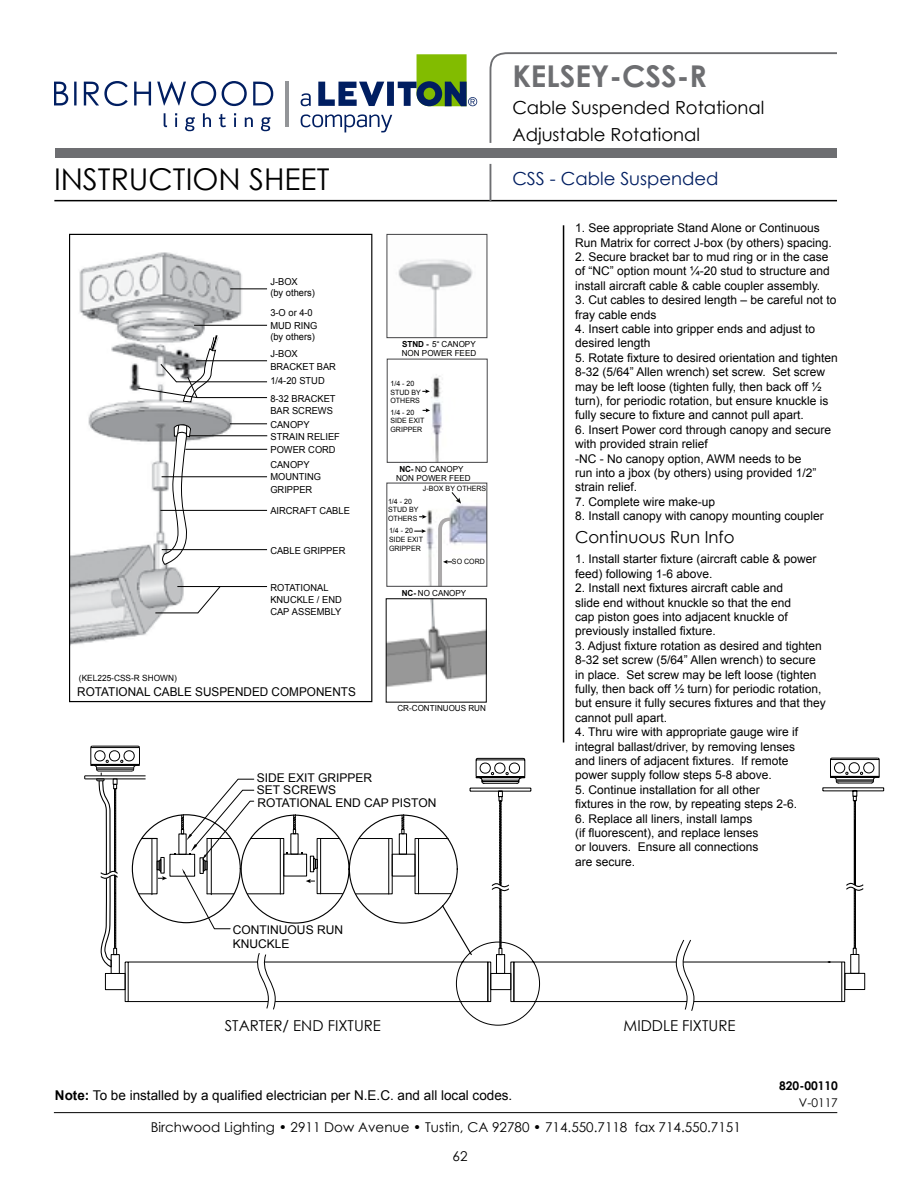
<style>
.page{position:relative;width:918px;height:1188px;background:#fff}
.page>*{position:absolute;margin:0;border:0;box-sizing:border-box;transform-origin:0 0}
.t1{font:30px "Century Gothic";color:#000}
.t2{font:700 30px "Century Gothic";color:#6d6e71}
.t3{font:18px/27px "Century Gothic";color:#000}
.t4{font:18px "Century Gothic";color:#001e61}
.t5{font:16.5px "Century Gothic";color:#000}
.t6{font:15px "Century Gothic";color:#000}
.t7{font:13.5px "Century Gothic";color:#000}
.t8{font:13.5px "Arial";color:#000}
.t9{font:12.15px "Arial";color:#000}
.t10{font:12px/14.4px "Arial";color:#000}
.t11{font:700 12px "Century Gothic";color:#000}
.t12{font:12px "Century Gothic";color:#000}
.t13{font:9.6px/12.3px "Arial";color:#000}
.t14{font:8.55px "Arial";color:#000}
.t15{font:8.4px "Arial";color:#000}
.t16{font:7.35px/8.7px "Arial";color:#000}
.s1{font-weight:700}
</style>
<div class="page">
<hr style="left:54px;top:1112px;width:783px;height:1px;background:#000">
<svg style="left:301px;top:54px;width:176px;height:78px"></svg>
<hr style="left:285px;top:82px;width:3px;height:45px;background:#939598">
<svg style="left:54px;top:81px;width:219px;height:50px"></svg>
<div style="left:55px;top:148px;width:782px;height:9px;background:#6d6e71"></div>
<hr style="left:54px;top:200px;width:783px;height:1px;background:#000">
<svg style="left:489px;top:52px;width:348px;height:150px"></svg>
<hr style="left:563px;top:225px;width:1px;height:518px;background:#000">
<svg style="left:84px;top:746px;width:83px;height:257px"></svg>
<svg style="left:174px;top:758px;width:710px;height:253px"></svg>
<img style="left:388px;top:600px;width:97px;height:87px">
<img style="left:71px;top:252px;width:197px;height:393px">
<hr style="left:194px;top:325px;width:73px;height:1px;background:#000">
<hr style="left:230px;top:289px;width:37px;height:1px;background:#000">
<hr style="left:177px;top:586px;width:90px;height:1px;background:#000">
<hr style="left:230px;top:424px;width:37px;height:1px;background:#000">
<svg style="left:155px;top:586px;width:66px;height:27px"></svg>
<div style="left:69px;top:234px;width:303px;height:468px;border:1px solid #000"></div>
<hr style="left:189px;top:436px;width:78px;height:1px;background:#000">
<hr style="left:162px;top:549px;width:105px;height:1px;background:#000">
<hr style="left:160px;top:510px;width:107px;height:1px;background:#000">
<hr style="left:162px;top:477px;width:105px;height:1px;background:#000">
<hr style="left:185px;top:449px;width:82px;height:1px;background:#000">
<svg style="left:160px;top:411px;width:31px;height:153px"></svg>
<svg style="left:138px;top:336px;width:129px;height:66px"></svg>
<div style="left:386px;top:598px;width:101px;height:105px;border:1px solid #000"></div>
<img style="left:386px;top:359px;width:56px;height:103px">
<img style="left:422px;top:505px;width:63px;height:80px">
<img style="left:398px;top:259px;width:75px;height:77px">
<div style="left:387px;top:234px;width:100px;height:104px;border:1px solid #454547"></div>
<div style="left:387px;top:359px;width:101px;height:104px;border:1px solid #454547"></div>
<svg style="left:422px;top:389px;width:8px;height:4px"></svg>
<svg style="left:423px;top:408px;width:7px;height:4px"></svg>
<svg style="left:419px;top:515px;width:8px;height:4px"></svg>
<svg style="left:414px;top:529px;width:12px;height:4px"></svg>
<div style="left:386px;top:483px;width:101px;height:104px;border:1px solid #454547"></div>
<svg style="left:438px;top:516px;width:14px;height:70px"></svg>
<svg style="left:451px;top:492px;width:10px;height:12px"></svg>
<h1 class="t1" style="left:54px;top:158px;width:277px">INSTRUCTION SHEET</h1>
<p class="t13" style="left:270px;top:276px;width:46px;line-height:11.6px">J-BOX<br>(by others)</p>
<p class="t13" style="left:270px;top:307px;width:49px">3-O or 4-0<br>MUD RING (by others)</p>
<p class="t13" style="left:270px;top:375px;width:56px">1/4-20 STUD</p>
<p class="t13" style="left:270px;top:348px;width:67px">J-BOX<br>BRACKET BAR</p>
<p class="t13" style="left:270px;top:393px;width:67px">8-32 BRACKET<br>BAR SCREWS</p>
<p class="t13" style="left:270px;top:418px;width:41px">CANOPY</p>
<p class="t13" style="left:270px;top:458px;width:52px">CANOPY<br>MOUNTING<br>GRIPPER</p>
<p class="t13" style="left:270px;top:504px;width:81px">AIRCRAFT CABLE</p>
<p class="t13" style="left:270px;top:544px;width:77px">CABLE GRIPPER</p>
<p class="t13" style="left:271px;top:430px;width:71px;line-height:13.5px">STRAIN RELIEF<br>POWER CORD</p>
<p class="t14" style="left:79px;top:673px;width:99px">(KEL225-CSS-R SHOWN)</p>
<p class="t13" style="left:270px;top:581px;width:73px">ROTATIONAL<br>KNUCKLE / END<br>CAP ASSEMBLY</p>
<p class="t9" style="left:77px;top:684px;width:280px">ROTATIONAL CABLE SUSPENDED COMPONENTS</p>
<p class="t15" style="left:402px;top:338px;width:75px"><span class="s1">STND -</span> 5“ CANOPY</p>
<p class="t16" style="left:390px;top:379px;width:32px">1/4 - 20<br>STUD BY<br>OTHERS</p>
<p class="t16" style="left:390px;top:408px;width:36px">1/4 - 20<br>SIDE EXIT<br>GRIPPER</p>
<p class="t15" style="left:402px;top:347px;width:76px">NON POWER FEED</p>
<p class="t15" style="left:399px;top:463px;width:66px"><span class="s1">NC-</span> NO CANOPY</p>
<p class="t15" style="left:396px;top:473px;width:76px">NON POWER FEED</p>
<p class="t16" style="left:423px;top:484px;width:65px">J-BOX BY OTHERS</p>
<p class="t16" style="left:388px;top:497px;width:32px">1/4 - 20<br>STUD BY<br>OTHERS</p>
<p class="t16" style="left:389px;top:526px;width:36px">1/4 - 20<br>SIDE EXIT<br>GRIPPER</p>
<p class="t16" style="left:452px;top:558px;width:34px">SO CORD</p>
<p class="t15" style="left:402px;top:587px;width:66px"><span class="s1">NC-</span> NO CANOPY</p>
<p class="t15" style="left:397px;top:703px;width:90px">CR-CONTINUOUS RUN</p>
<p class="t10" style="left:257px;top:770px;width:117px">SIDE EXIT GRIPPER</p>
<p class="t10" style="left:257px;top:783px;width:81px">SET SCREWS</p>
<p class="t10" style="left:257px;top:795px;width:181px">ROTATIONAL END CAP PISTON</p>
<p class="t10" style="left:233px;top:923px;width:112px">CONTINUOUS RUN<br>KNUCKLE</p>
<h1 class="t2" style="left:512px;top:53px;width:196px">KELSEY-CSS-R</h1>
<h2 class="t3" style="left:512px;top:94px;width:254px">Cable Suspended Rotational<br>Adjustable Rotational</h2>
<h2 class="t4" style="left:512px;top:165px;width:208px">CSS - Cable Suspended</h2>
<p class="t10" style="left:575px;top:221px;width:258px">1. See appropriate Stand Alone or Continuous<br>Run Matrix for correct J-box (by others) spacing.</p>
<p class="t10" style="left:575px;top:250px;width:256px;text-align:justify">2. Secure bracket bar to mud ring or in the case of “NC” option mount ¼-20 stud to structure and install aircraft cable &amp; cable coupler assembly.</p>
<p class="t10" style="left:575px;top:293px;width:263px">3. Cut cables to desired length – be careful not to fray cable ends</p>
<p class="t10" style="left:575px;top:322px;width:242px">4. Insert cable into gripper ends and adjust to desired length</p>
<p class="t10" style="left:575px;top:351px;width:264px">5. Rotate fixture to desired orientation and tighten 8-32 (5/64” Allen wrench) set screw. Set screw may be left loose (tighten fully, then back off ½ turn), for periodic rotation, but ensure knuckle is fully secure to fixture and cannot pull apart.</p>
<p class="t10" style="left:575px;top:423px;width:258px">6. Insert Power cord through canopy and secure with provided strain relief<br>-NC - No canopy option, AWM needs to be<br>run into a jbox (by others) using provided 1/2” strain relief.</p>
<p class="t10" style="left:575px;top:495px;width:142px">7. Complete wire make-up</p>
<p class="t10" style="left:575px;top:509px;width:250px">8. Install canopy with canopy mounting coupler</p>
<p class="t10" style="left:575px;top:552px;width:243px">1. Install starter fixture (aircraft cable &amp; power feed) following 1-6 above.</p>
<p class="t10" style="left:575px;top:581px;width:218px">2. Install next fixtures aircraft cable and slide end without knuckle so that the end cap piston goes into adjacent knuckle of previously installed fixture.</p>
<p class="t10" style="left:575px;top:639px;width:252px">3. Adjust fixture rotation as desired and tighten 8-32 set screw (5/64” Allen wrench) to secure in place. Set screw may be left loose (tighten fully, then back off ½ turn) for periodic rotation, but ensure it fully secures fixtures and that they cannot pull apart.</p>
<p class="t10" style="left:575px;top:725px;width:225px">4. Thru wire with appropriate gauge wire if integral ballast/driver, by removing lenses and liners of adjacent fixtures. If remote power supply follow steps 5-8 above.</p>
<p class="t10" style="left:575px;top:783px;width:224px">5. Continue installation for all other fixtures in the row, by repeating steps 2-6.</p>
<p class="t10" style="left:575px;top:811px;width:185px">6. Replace all liners, install lamps (if fluorescent), and replace lenses or louvers. Ensure all connections are secure.</p>
<h3 class="t5" style="left:575px;top:526px;width:161px">Continuous Run Info</h3>
<p class="t6" style="left:225px;top:1015px;width:158px">STARTER/ END FIXTURE</p>
<p class="t6" style="left:624px;top:1015px;width:113px">MIDDLE FIXTURE</p>
<p class="t8" style="left:55px;top:1087px;width:459px"><span class="s1">Note:</span> To be installed by a qualified electrician per N.E.C. and all local codes.</p>
<p class="t7" style="left:151px;top:1117px;width:592px">Birchwood Lighting • 2911 Dow Avenue • Tustin, CA 92780 • 714.550.7118 fax 714.550.7151</p>
<p class="t7" style="left:453px;top:1147px;width:16px">62</p>
<p class="t11" style="left:779px;top:1077px;width:60px">820-00110</p>
<p class="t12" style="left:799px;top:1094px;width:40px">V-0117</p>
</div>
